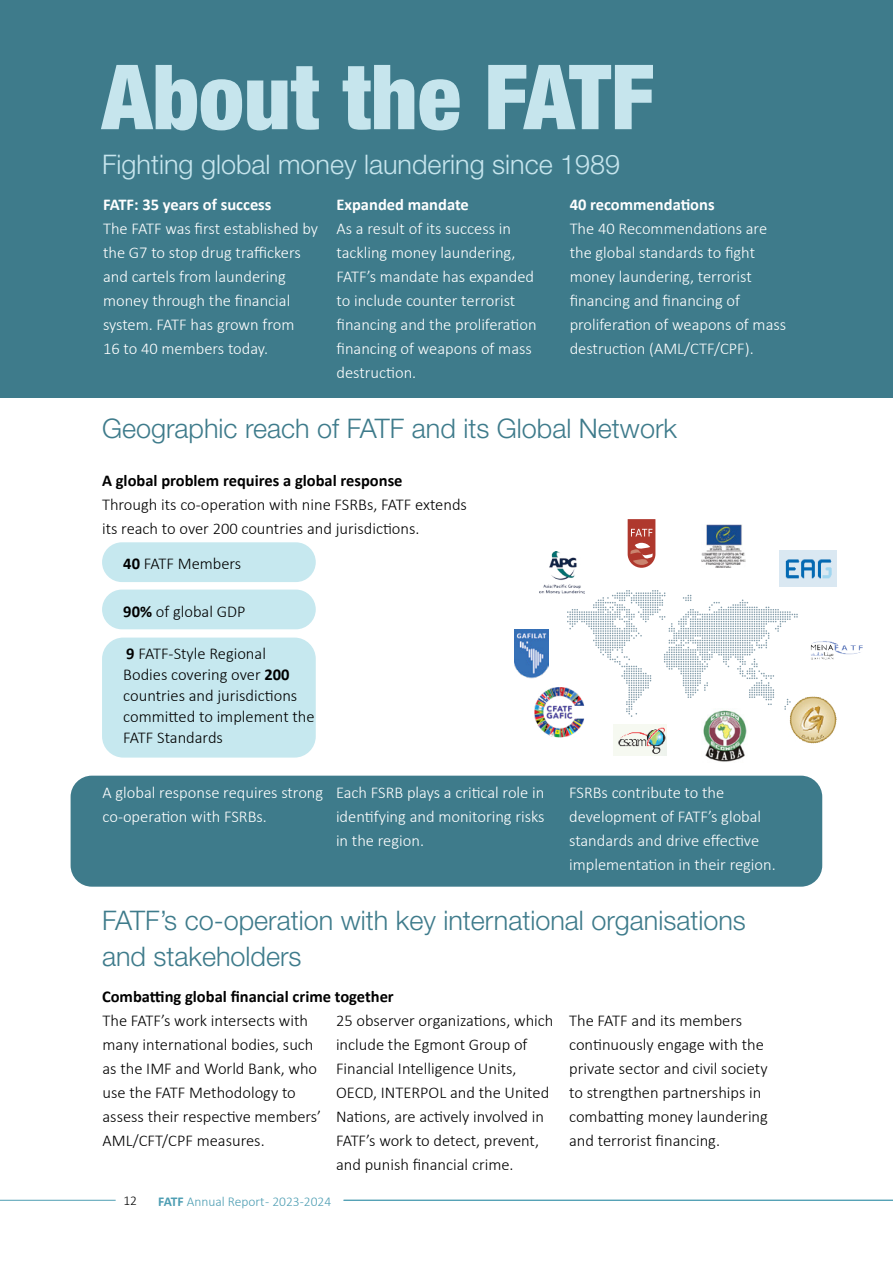
<style>
.page{position:relative;width:893px;height:1263px;background:#fff}
.page>*{position:absolute;margin:0;border:0;box-sizing:border-box;transform-origin:0 0}
.t1{font:900 condensed 90px "Helvetica Neue LT Pro";color:#c6e5ed}
.t2{font:300 27px/36px "Helvetica Neue LT Pro";color:#3e7b8b}
.t3{font:300 27px "Helvetica Neue LT Pro";color:#c6e5ed}
.t4{font:300 16.5px/24px "Calibri";color:#000}
.t5{font:300 16.5px/24px "Calibri";color:#fff}
.t6{font:700 16.5px "Calibri";color:#000}
.t7{font:700 16.5px "Calibri";color:#fff}
.t8{font:300 13.5px "Calibri";color:#4e9eb3}
.t9{font:300 13.5px "Calibri";color:#000}
.s1{font-weight:700}
</style>
<div class="page">
<svg style="left:628px;top:519px;width:27px;height:49px"></svg>
<svg style="left:567px;top:590px;width:231px;height:127px"></svg>
<img style="left:614px;top:724px;width:52px;height:31px">
<img style="left:787px;top:695px;width:50px;height:49px">
<img style="left:810px;top:641px;width:53px;height:19px">
<img style="left:701px;top:525px;width:45px;height:42px">
<img style="left:540px;top:551px;width:45px;height:42px">
<img style="left:780px;top:551px;width:56px;height:35px">
<div style="left:0;top:0;width:893px;height:398px;background:#3e7b8b"></div>
<div style="left:102px;top:542px;width:214px;height:40px;background:#c6e8ef;border-radius:20px"></div>
<div style="left:102px;top:589px;width:214px;height:40px;background:#c6e8ef;border-radius:20px"></div>
<div style="left:102px;top:637px;width:214px;height:120px;background:#c6e8ef;border-radius:21px"></div>
<img style="left:534px;top:685px;width:52px;height:53px">
<img style="left:514px;top:629px;width:35px;height:49px">
<img style="left:702px;top:709px;width:46px;height:53px">
<div style="left:71px;top:776px;width:751px;height:111px;background:#3e7b8b;border-radius:21px"></div>
<hr style="left:0;top:1200px;width:116px;height:1px;background:#4e9eb3">
<hr style="left:344px;top:1200px;width:549px;height:1px;background:#4e9eb3">
<h1 class="t1" style="left:102px;top:42px;width:554px">About the FATF</h1>
<h2 class="t3" style="left:102px;top:148px;width:520px">Fighting global money laundering since 1989</h2>
<p class="t7" style="left:103px;top:193px;width:170px">FATF: 35 years of success</p>
<p class="t5" style="left:103px;top:216px;width:217px">The FATF was first established by the G7 to stop drug traffickers and cartels from laundering money through the financial system. FATF has grown from<br>16 to 40 members today.</p>
<p class="t7" style="left:336px;top:193px;width:134px">Expanded mandate</p>
<p class="t5" style="left:336px;top:216px;width:202px">As a result of its success in tackling money laundering,<br>FATF’s mandate has expanded to include counter terrorist financing and the proliferation financing of weapons of mass destruction.</p>
<p class="t7" style="left:570px;top:193px;width:146px">40 recommendations</p>
<p class="t5" style="left:570px;top:216px;width:218px">The 40 Recommendations are the global standards to fight money laundering, terrorist financing and financing of proliferation of weapons of mass destruction (AML/CTF/CPF).</p>
<h2 class="t2" style="left:102px;top:410px;width:576px">Geographic reach of FATF and its Global Network</h2>
<p class="t6" style="left:102px;top:469px;width:302px">A global problem requires a global response</p>
<p class="t4" style="left:102px;top:492px;width:366px">Through its co-operation with nine FSRBs, FATF extends its reach to over 200 countries and jurisdictions.</p>
<p class="t4" style="left:123px;top:552px;width:120px"><span class="s1">40</span> FATF Members</p>
<p class="t4" style="left:123px;top:599px;width:124px"><span class="s1">90%</span> of global GDP</p>
<p class="t4" style="left:123px;top:642px;width:193px;line-height:21px"><span class="s1">9</span> FATF-Style Regional<br>Bodies covering over <span class="s1">200 </span>countries and jurisdictions committed to implement the<br>FATF Standards</p>
<p class="t5" style="left:103px;top:780px;width:222px">A global response requires strong co-operation with FSRBs.</p>
<p class="t5" style="left:336px;top:780px;width:210px;text-align:justify">Each FSRB plays a critical role in identifying and monitoring risks in the region.</p>
<p class="t5" style="left:569px;top:780px;width:208px">FSRBs contribute to the development of FATF’s global standards and drive effective implementation in their region.</p>
<h2 class="t2" style="left:102px;top:902px;width:645px">FATF’s co-operation with key international organisations and stakeholders</h2>
<p class="t6" style="left:102px;top:985px;width:293px">Combatting global financial crime together</p>
<p class="t4" style="left:103px;top:1008px;width:220px">The FATF’s work intersects with many international bodies, such as the IMF and World Bank, who use the FATF Methodology to assess their respective members’<br>AML/CFT/CPF measures.</p>
<p class="t4" style="left:336px;top:1008px;width:219px">25 observer organizations, which include the Egmont Group of<br>Financial Intelligence Units,<br>OECD, INTERPOL and the United<br>Nations, are actively involved in<br>FATF’s work to detect, prevent, and punish financial crime.</p>
<p class="t4" style="left:569px;top:1008px;width:200px">The FATF and its members continuously engage with the private sector and civil society to strengthen partnerships in combatting money laundering and terrorist financing.</p>
<p class="t9" style="left:123px;top:1192px;width:15px">12</p>
<p class="t8" style="left:158px;top:1193px;width:174px"><span class="s1">FATF</span> Annual Report - 2023-2024</p>
</div>
